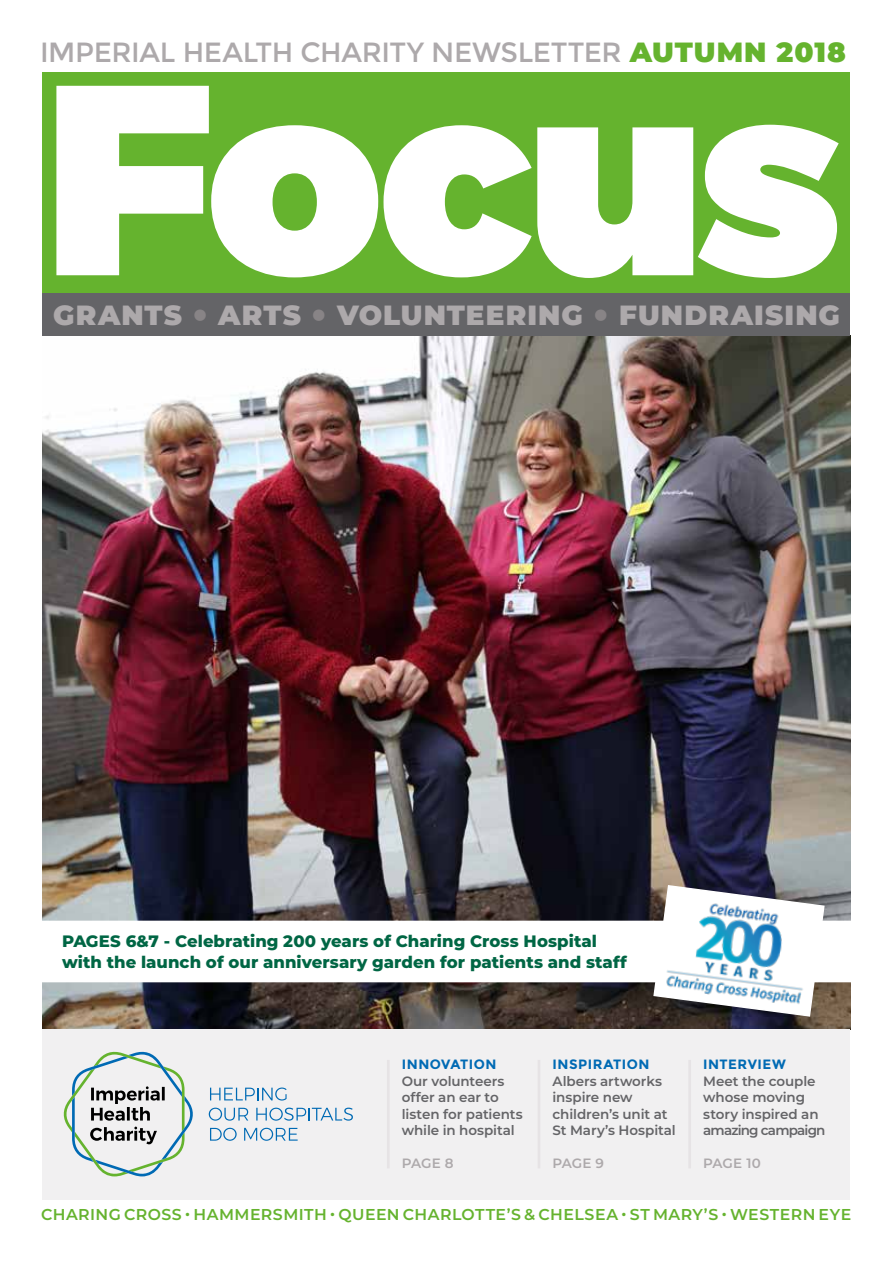
<style>
.page{position:relative;width:893px;height:1263px;background:#fff}
.page>*{position:absolute;margin:0;border:0;box-sizing:border-box;transform-origin:0 0}
.t1{font:27.75px "Montserrat";letter-spacing:-.015em;color:#ada9ab}
.t2{font:900 27.75px "Montserrat";letter-spacing:.04em;color:#ada9ab}
.t3{font:800 16.5px/21px "Montserrat";color:#064}
.t4{font:600 15.75px "Montserrat";letter-spacing:.03em;color:#65b32e}
.t5{font:600 13.5px/16.5px "Montserrat";letter-spacing:-.005em;color:#646467}
.t6{font:700 13.5px "Montserrat";letter-spacing:.04em;color:#006ab4}
.t7{font:600 13.5px "Montserrat";letter-spacing:-.005em;color:#ada9ab}
.s1{font-weight:900;color:#65b32e}
.s2{font-size:34.5px;color:#888486}
</style>
<div class="page">
<img style="left:43px;top:336px;width:807px;height:693px">
<div style="left:43px;top:72px;width:807px;height:264px;background:#65b32e"></div>
<div style="left:43px;top:1029px;width:807px;height:170px;background:#f1f0f1"></div>
<hr style="left:387px;top:1060px;width:3px;height:108px;background:#e6e3e5">
<hr style="left:688px;top:1060px;width:3px;height:108px;background:#e6e3e5">
<hr style="left:538px;top:1060px;width:2px;height:108px;background:#e6e3e5">
<svg style="left:63px;top:1051px;width:130px;height:125px"></svg>
<svg style="left:209px;top:1108px;width:39px;height:13px"></svg>
<svg style="left:244px;top:1128px;width:54px;height:13px"></svg>
<svg style="left:210px;top:1128px;width:27px;height:13px"></svg>
<svg style="left:210px;top:1087px;width:77px;height:13px"></svg>
<svg style="left:256px;top:1107px;width:97px;height:14px"></svg>
<svg style="left:56px;top:86px;width:783px;height:192px;fill:#fff"></svg>
<div style="left:43px;top:293px;width:807px;height:43px;background:#646467"></div>
<div style="left:9px;top:921px;width:867px;height:61px;background:#fff"></div>
<svg style="left:652px;top:884px;width:173px;height:133px"></svg>
<img style="left:661px;top:892px;width:155px;height:119px">
<h1 class="t1" style="left:40px;top:36px;width:807px">IMPERIAL HEALTH CHARITY NEWSLETTER <span class="s1">AUTUMN 2018</span></h1>
<h1 class="t2" style="left:53px;top:294px;width:788px">GRANTS <span class="s2">•</span> ARTS <span class="s2">•</span> VOLUNTEERING <span class="s2">•</span> FUNDRAISING</h1>
<p class="t3" style="left:62px;top:930px;width:566px">PAGES 6&amp;7 - Celebrating 200 years of Charing Cross Hospital with the launch of our anniversary garden for patients and staff</p>
<p class="t6" style="left:402px;top:1056px;width:96px">INNOVATION</p>
<p class="t5" style="left:402px;top:1072px;width:122px">Our volunteers offer an ear to listen for patients while in hospital</p>
<p class="t7" style="left:402px;top:1154px;width:53px">PAGE 8</p>
<p class="t6" style="left:552px;top:1056px;width:99px">INSPIRATION</p>
<p class="t5" style="left:552px;top:1072px;width:125px">Albers artworks inspire new children’s unit at<br>St Mary’s Hospital</p>
<p class="t7" style="left:552px;top:1154px;width:53px">PAGE 9</p>
<p class="t6" style="left:703px;top:1056px;width:84px">INTERVIEW</p>
<p class="t5" style="left:703px;top:1072px;width:124px">Meet the couple whose moving story inspired an amazing campaign</p>
<p class="t7" style="left:703px;top:1154px;width:59px">PAGE 10</p>
<p class="t4" style="left:41px;top:1204px;width:812px">CHARING CROSS • HAMMERSMITH • QUEEN CHARLOTTE’S &amp; CHELSEA • ST MARY’S • WESTERN EYE</p>
</div>
